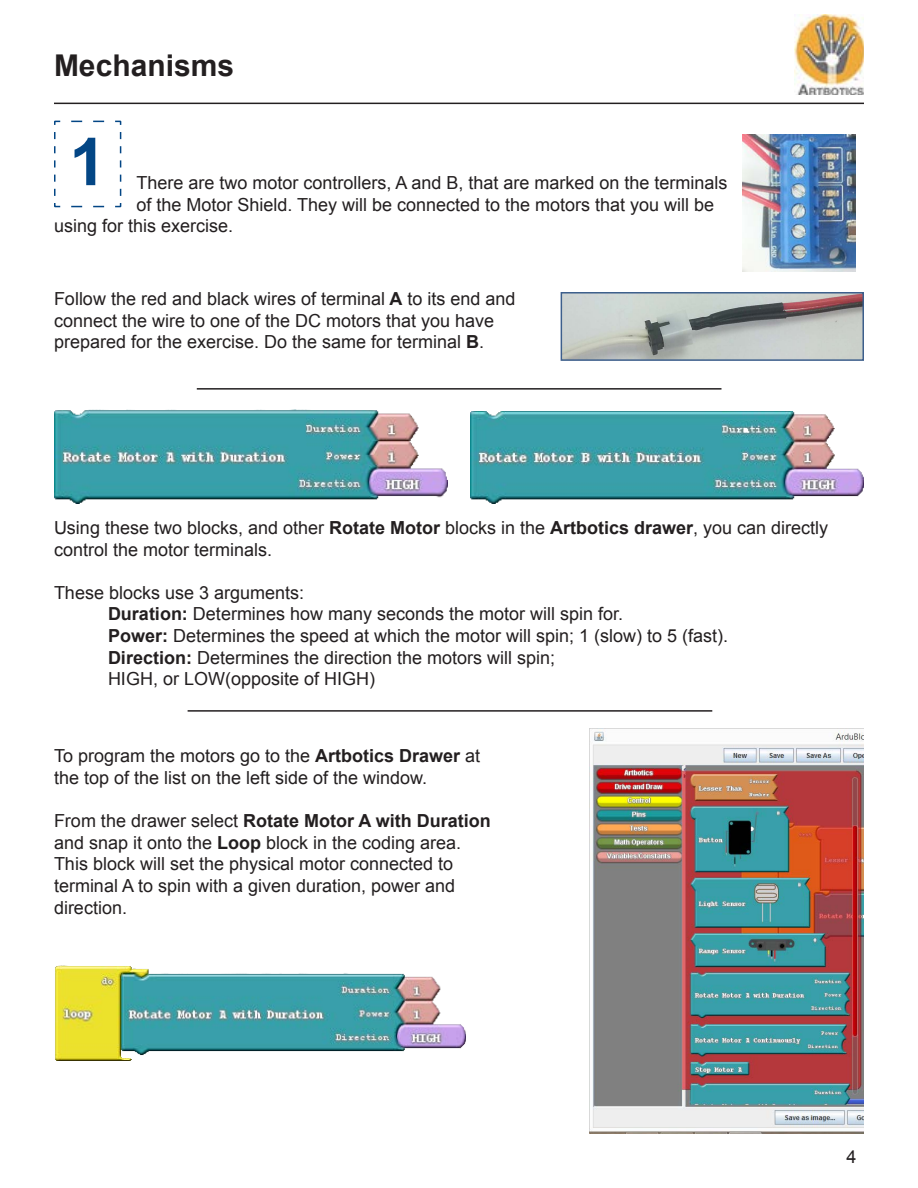
<style>
.page{position:relative;width:918px;height:1188px;background:#fff}
.page>*{position:absolute;margin:0;border:0;box-sizing:border-box;transform-origin:0 0}
.Step_Number{font:700 66px "Arial";color:#034685}
.t1{font:700 30px "Arial";color:#231f20}
.General_Paragraph_le{font:18px/21.6px "Arial";color:#231f20}
.s1{font-weight:700}
</style>
<div class="page">
<hr style="left:54px;top:103px;width:810px;height:1px;background:#231f20">
<img style="left:794px;top:14px;width:70px;height:81px">
<svg style="left:54px;top:120px;width:68px;height:88px"></svg>
<img style="left:743px;top:134px;width:113px;height:137px">
<img style="left:564px;top:295px;width:297px;height:63px">
<div style="left:561px;top:292px;width:303px;height:69px;border:2px solid #3d5f8c"></div>
<img style="left:54px;top:410px;width:394px;height:93px">
<img style="left:470px;top:411px;width:394px;height:92px">
<hr style="left:197px;top:388px;width:524px;height:2px;background:#231f20">
<img style="left:590px;top:729px;width:274px;height:405px">
<img style="left:55px;top:965px;width:411px;height:96px">
<hr style="left:188px;top:710px;width:524px;height:2px;background:#231f20">
<p class="t1" style="left:54px;top:45px;width:182px">Mechanisms</p>
<p class="Step_Number" style="left:69px;top:118px;width:38px">1</p>
<p class="General_Paragraph_le" style="left:136px;top:172px;width:593px">There are two motor controllers, A and B, that are marked on the terminals</p>
<p class="General_Paragraph_le" style="left:136px;top:194px;width:579px">of the Motor Shield. They will be connected to the motors that you will be</p>
<p class="General_Paragraph_le" style="left:54px;top:215px;width:181px">using for this exercise.</p>
<p class="General_Paragraph_le" style="left:54px;top:288px;width:463px">Follow the red and black wires of terminal <span class="s1">A</span> to its end and connect the wire to one of the DC motors that you have prepared for the exercise. Do the same for terminal <span class="s1">B</span>.</p>
<p class="General_Paragraph_le" style="left:54px;top:517px;width:776px">Using these two blocks, and other <span class="s1">Rotate Motor</span> blocks in the <span class="s1">Artbotics drawer</span>, you can directly control the motor terminals.</p>
<p class="General_Paragraph_le" style="left:54px;top:582px;width:252px">These blocks use 3 arguments:</p>
<p class="General_Paragraph_le" style="left:108px;top:604px;width:517px"><span class="s1">Duration:</span> Determines how many seconds the motor will spin for.</p>
<p class="General_Paragraph_le" style="left:108px;top:625px;width:622px"><span class="s1">Power:</span> Determines the speed at which the motor will spin; 1 (slow) to 5 (fast).</p>
<p class="General_Paragraph_le" style="left:108px;top:647px;width:449px"><span class="s1">Direction:</span> Determines the direction the motors will spin;</p>
<p class="General_Paragraph_le" style="left:108px;top:668px;width:269px">HIGH, or LOW(opposite of HIGH)</p>
<p class="General_Paragraph_le" style="left:54px;top:745px;width:428px">To program the motors go to the <span class="s1">Artbotics Drawer</span> at the top of the list on the left side of the window.</p>
<p class="General_Paragraph_le" style="left:54px;top:810px;width:438px">From the drawer select <span class="s1">Rotate Motor A with Duration </span>and snap it onto the <span class="s1">Loop</span> block in the coding area.</p>
<p class="General_Paragraph_le" style="left:54px;top:853px;width:403px;text-align:justify">This block will set the physical motor connected to terminal A to spin with a given duration, power and direction.</p>
<p class="General_Paragraph_le" style="left:846px;top:1146px;width:12px">4</p>
</div>
